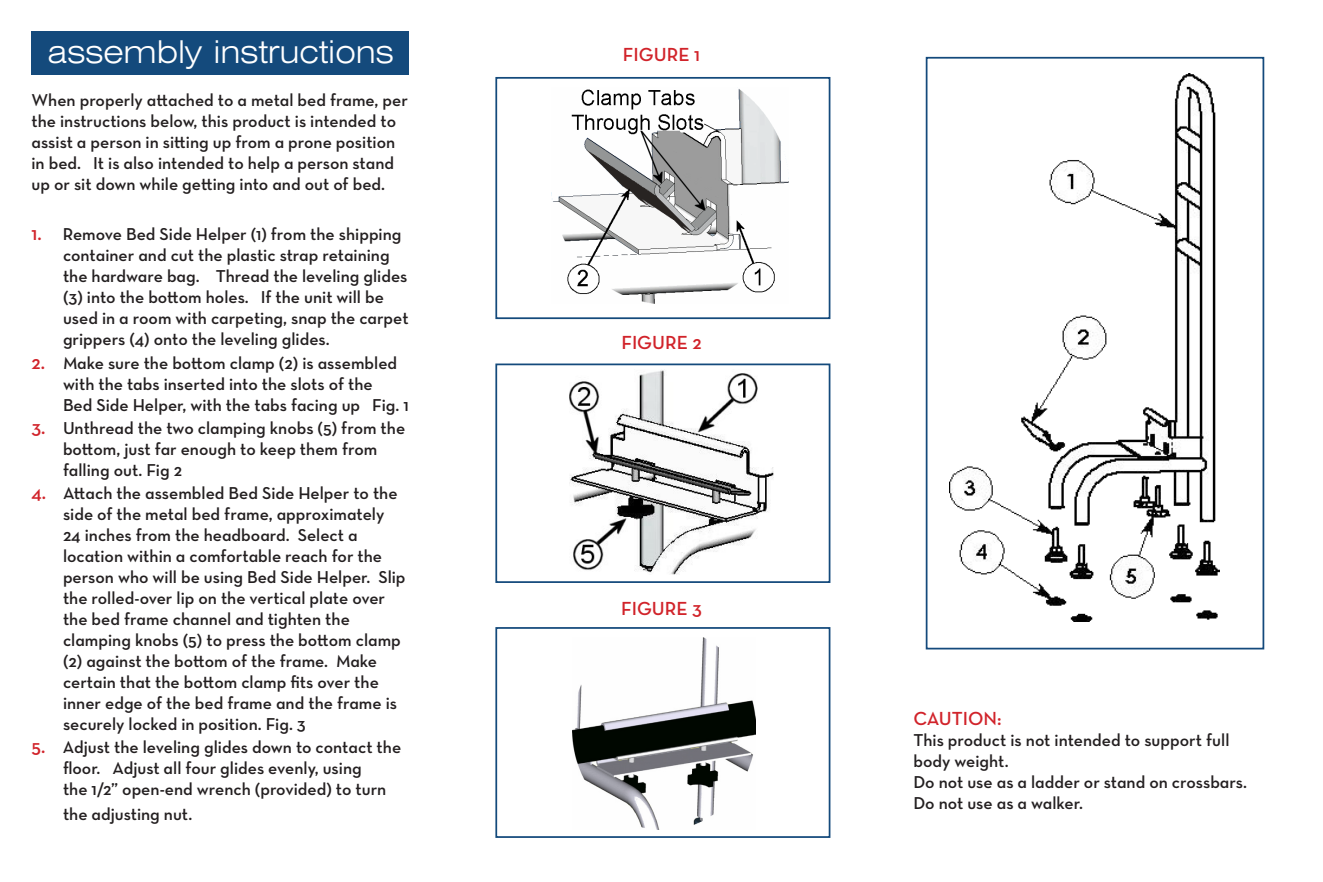
<style>
.page{position:relative;width:1323px;height:882px;background:#fff}
.page>*{position:absolute;margin:0;border:0;box-sizing:border-box;transform-origin:0 0}
.t1{font:300 expanded 31.5px "Swiss 721 BT";color:#fff}
.t2{font:19.25px "Neutraface Text Demi Alt";color:#d1232a}
.t3{font:17.5px/21px "Neutraface Text Demi Alt";color:#231f20}
.s1{font-size:19.25px;color:#d1232a}
</style>
<div class="page">
<div style="left:32px;top:32px;width:378px;height:43px;background:#144a7c"></div>
<img style="left:552px;top:89px;width:237px;height:214px">
<img style="left:569px;top:370px;width:205px;height:205px">
<img style="left:572px;top:637px;width:184px;height:192px">
<img style="left:950px;top:74px;width:270px;height:548px">
<div style="left:926px;top:57px;width:338px;height:592px;border:2px solid #144a7c"></div>
<div style="left:495px;top:77px;width:335px;height:242px;border:2px solid #144a7c"></div>
<div style="left:495px;top:364px;width:335px;height:219px;border:2px solid #144a7c"></div>
<div style="left:495px;top:627px;width:335px;height:211px;border:2px solid #144a7c"></div>
<p class="t1" style="left:47px;top:33px;width:348px">assembly instructions</p>
<p class="t3" style="left:32px;top:89px;width:378px">When properly attached to a metal bed frame, per the instructions below, this product is intended to assist a person in sitting up from a prone position in bed. It is also intended to help a person stand up or sit down while getting into and out of bed.</p>
<p class="t3" style="left:63px;top:224px;width:347px;text-indent:-32px"><span class="s1">1.</span> Remove Bed Side Helper (1) from the shipping container and cut the plastic strap retaining the hardware bag. Thread the leveling glides (3) into the bottom holes. If the unit will be used in a room with carpeting, snap the carpet grippers (4) onto the leveling glides.</p>
<p class="t3" style="left:63px;top:352px;width:347px;text-indent:-32px"><span class="s1">2.</span> Make sure the bottom clamp (2) is assembled with the tabs inserted into the slots of the<br>Bed Side Helper, with the tabs facing up Fig. 1</p>
<p class="t3" style="left:63px;top:417px;width:344px;text-indent:-32px"><span class="s1">3.</span> Unthread the two clamping knobs (5) from the bottom, just far enough to keep them from falling out. Fig 2</p>
<p class="t3" style="left:63px;top:482px;width:344px;text-indent:-32px"><span class="s1">4.</span> Attach the assembled Bed Side Helper to the side of the metal bed frame, approximately 24 inches from the headboard. Select a location within a comfortable reach for the person who will be using Bed Side Helper. Slip the rolled-over lip on the vertical plate over the bed frame channel and tighten the clamping knobs (5) to press the bottom clamp (2) against the bottom of the frame. Make certain that the bottom clamp fits over the inner edge of the bed frame and the frame is securely locked in position. Fig. 3</p>
<p class="t3" style="left:63px;top:736px;width:340px;text-indent:-32px"><span class="s1">5.</span> Adjust the leveling glides down to contact the floor. Adjust all four glides evenly, using<br>the 1/2” open-end wrench (provided) to turn</p>
<p class="t3" style="left:63px;top:803px;width:131px">the adjusting nut.</p>
<p class="t2" style="left:623px;top:42px;width:79px">FIGURE 1</p>
<p class="t2" style="left:621px;top:331px;width:82px">FIGURE 2</p>
<p class="t2" style="left:621px;top:596px;width:82px">FIGURE 3</p>
<p class="t2" style="left:914px;top:707px;width:90px">CAUTION:</p>
<p class="t3" style="left:914px;top:730px;width:317px">This product is not intended to support full</p>
<p class="t3" style="left:914px;top:751px;width:97px">body weight.</p>
<p class="t3" style="left:914px;top:772px;width:335px">Do not use as a ladder or stand on crossbars.</p>
<p class="t3" style="left:914px;top:793px;width:171px">Do not use as a walker.</p>
</div>
